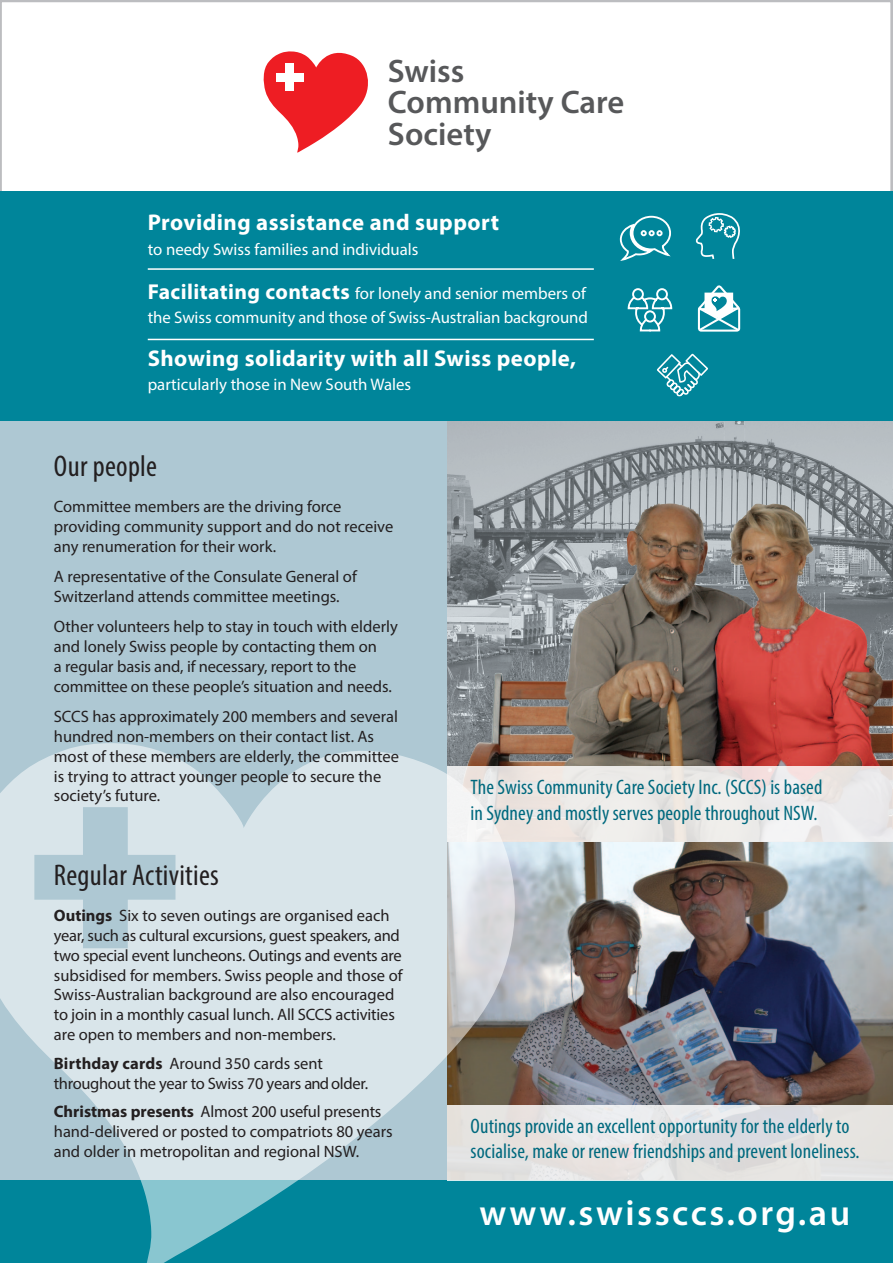
<style>
.page{position:relative;width:893px;height:1263px;background:#fff}
.page>*{position:absolute;margin:0;border:0;box-sizing:border-box;transform-origin:0 0}
.t1{font:600 36px "Myriad Pro";letter-spacing:.07em;color:#fff}
.t2{font:600 32.7px/31.5px "Myriad Pro";color:#57585a}
.t3{font:condensed 30px "Myriad Pro";letter-spacing:.01em;color:#231f20}
.t4{font:700 22.8px "Myriad Pro";letter-spacing:.02em;color:#fff}
.t5{font:condensed 21px/25.2px "Myriad Pro";letter-spacing:.005em;color:#00697e}
.t6{font:16.8px/24px "Myriad Pro";color:#fff}
.t7{font:16.5px/19.8px "Myriad Pro";color:#231f20}
.s1{font-weight:700;font-size:21.6px}
.s2{font-weight:700}
</style>
<div class="page">
<div style="left:0;top:191px;width:893px;height:235px;background:#00859a"></div>
<div style="left:0;top:421px;width:893px;height:842px;background:#aec8d3"></div>
<img style="left:516px;top:842px;width:377px;height:263px">
<div style="left:0;top:1180px;width:893px;height:83px;background:#00859a"></div>
<img style="left:447px;top:421px;width:446px;height:321px">
<svg style="left:263px;top:51px;width:105px;height:102px"></svg>
<div style="left:276px;top:73px;width:27px;height:8px;background:#fff"></div>
<div style="left:285px;top:64px;width:9px;height:27px;background:#fff"></div>
<img style="left:461px;top:504px;width:432px;height:263px">
<img style="left:892px;top:679px;width:1px;height:88px">
<svg style="left:0;top:742px;width:516px;height:521px;fill:#d9e5ea"></svg>
<hr style="left:148px;top:268px;width:446px;height:2px;background:#fff">
<hr style="left:148px;top:339px;width:446px;height:1px;background:#fff">
<svg style="left:619px;top:215px;width:52px;height:46px"></svg>
<svg style="left:695px;top:213px;width:45px;height:46px"></svg>
<svg style="left:657px;top:353px;width:51px;height:44px"></svg>
<svg style="left:627px;top:288px;width:46px;height:44px"></svg>
<svg style="left:447px;top:767px;width:446px;height:75px;background:#ece9e7"></svg>
<div style="left:447px;top:1105px;width:446px;height:75px;background:linear-gradient(to right,#e7e4e3,#e1e1e2)"></div>
<svg style="left:697px;top:285px;width:44px;height:47px"></svg>
<p class="t2" style="left:388px;top:54px;width:238px">Swiss<br>Community Care<br>Society</p>
<p class="t4" style="left:148px;top:207px;width:353px">Providing assistance and support</p>
<p class="t6" style="left:148px;top:237px;width:272px">to needy Swiss families and individuals</p>
<p class="t6" style="left:148px;top:281px;width:442px"><span class="s1">Facilitating contacts</span> for lonely and senior members of the Swiss community and those of Swiss-Australian background</p>
<p class="t4" style="left:148px;top:343px;width:430px">Showing solidarity with all Swiss people,</p>
<p class="t6" style="left:148px;top:372px;width:265px">particularly those in New South Wales</p>
<p class="t3" style="left:54px;top:448px;width:105px">Our people</p>
<p class="t7" style="left:54px;top:497px;width:341px">Committee members are the driving force providing community support and do not receive any renumeration for their work.</p>
<p class="t7" style="left:54px;top:567px;width:304px">A representative of the Consulate General of<br>Switzerland attends committee meetings.</p>
<p class="t7" style="left:54px;top:617px;width:345px">Other volunteers help to stay in touch with elderly and lonely Swiss people by contacting them on<br>a regular basis and, if necessary, report to the committee on these people’s situation and needs.</p>
<p class="t7" style="left:54px;top:706px;width:347px">SCCS has approximately 200 members and several hundred non-members on their contact list. As most of these members are elderly, the committee is trying to attract younger people to secure the society’s future.</p>
<p class="t3" style="left:54px;top:857px;width:167px">Regular Activities</p>
<p class="t7" style="left:54px;top:905px;width:350px"><span class="s2">Outings</span> Six to seven outings are organised each year, such as cultural excursions, guest speakers, and two special event luncheons. Outings and events are subsidised for members. Swiss people and those of Swiss-Australian background are also encouraged to join in a monthly casual lunch. All SCCS activities are open to members and non-members.</p>
<p class="t7" style="left:54px;top:1053px;width:316px"><span class="s2">Birthday cards</span> Around 350 cards sent throughout the year to Swiss 70 years and older.</p>
<p class="t7" style="left:54px;top:1102px;width:340px"><span class="s2">Christmas presents</span> Almost 200 useful presents hand-delivered or posted to compatriots 80 years and older in metropolitan and regional NSW.</p>
<p class="t5" style="left:471px;top:774px;width:353px">The Swiss Community Care Society Inc. (SCCS) is based</p>
<p class="t5" style="left:471px;top:800px;width:348px">in Sydney and mostly serves people throughout NSW.</p>
<p class="t5" style="left:471px;top:1113px;width:391px">Outings provide an excellent opportunity for the elderly to socialise, make or renew friendships and prevent loneliness.</p>
<p class="t1" style="left:479px;top:1190px;width:372px">www.swissccs.org.au</p>
</div>
